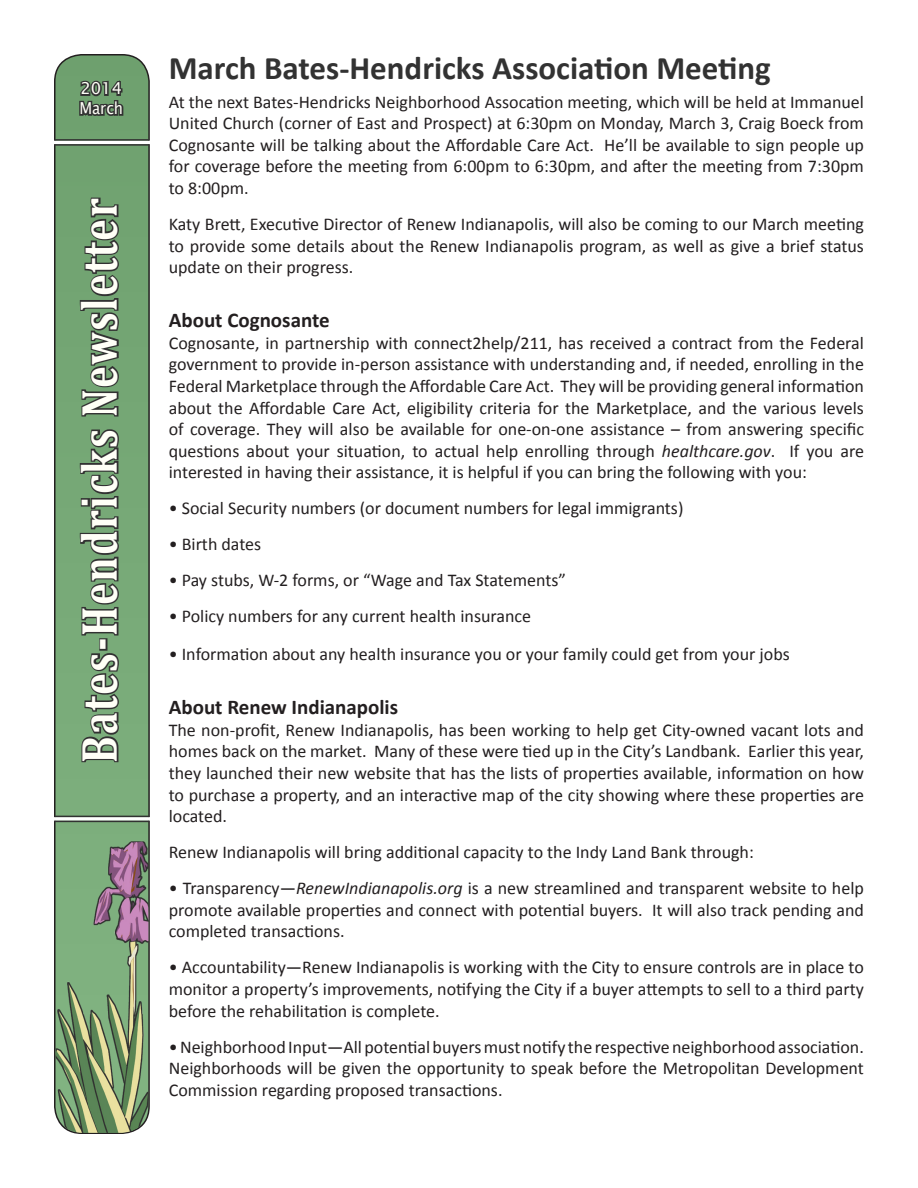
<style>
.page{position:relative;width:918px;height:1188px;background:#fff}
.page>*{position:absolute;margin:0;border:0;box-sizing:border-box;transform-origin:0 0}
.t1{font:700 51px "Cambria";letter-spacing:.04em;color:#fffff7;scale:.8 1}
.t2{font:700 33px "Calibri";color:#323232}
.t3{font:700 21px "Calibri";color:#231f20}
.t4{font:18px/21.6px "Calibri";color:#231f20;text-align:justify}
.t5{font:16.5px "Lucida Sans Unicode";color:#fffff7;scale:.9 1}
.t6{font:16.5px "Lucida Sans Unicode";color:#fffff7}
.s1{font-style:italic}
</style>
<div class="page">
<div style="left:55px;top:55px;width:94px;height:1062px;background:#75a775"></div>
<div style="left:54px;top:54px;width:96px;height:1080px;border:2px solid #231f20;border-radius:27px"></div>
<hr style="left:52px;top:141px;width:99px;height:3px;background:#fff">
<hr style="left:55px;top:139px;width:94px;height:2px;background:#323232">
<hr style="left:55px;top:144px;width:94px;height:2px;background:#323232">
<svg style="left:54px;top:817px;width:96px;height:4px"></svg>
<hr style="left:55px;top:816px;width:94px;height:1px;background:#323232">
<hr style="left:55px;top:821px;width:94px;height:1px;background:#323232">
<img style="left:56px;top:841px;width:92px;height:292px">
<svg style="left:80px;top:651px;width:41px;height:113px;background:#5b785b"></svg>
<div style="left:99px;top:638px;width:8px;height:13px;border:3px solid #323232"></div>
<svg style="left:78px;top:427px;width:43px;height:210px;background:#5b7a5b"></svg>
<svg style="left:78px;top:196px;width:44px;height:222px;background:#5a795a"></svg>
<svg style="left:78px;top:78px;width:47px;height:43px;background:#516b51"></svg>
<p class="t6" style="left:80px;top:76px;width:43px">2014</p>
<p class="t5" style="left:79px;top:95px;width:50px">March</p>
<p class="t1" style="left:64px;top:763px;width:707px;rotate:-90deg">Bates-Hendricks Newsletter</p>
<p class="t2" style="left:169px;top:47px;width:604px">March Bates-Hendricks Association Meeting</p>
<p class="t4" style="left:169px;top:91px;width:697px">At the next Bates-Hendricks Neighborhood Assocation meeting, which will be held at Immanuel United Church (corner of East and Prospect) at 6:30pm on Monday, March 3, Craig Boeck from Cognosante will be talking about the Affordable Care Act. He’ll be available to sign people up for coverage before the meeting from 6:00pm to 6:30pm, and after the meeting from 7:30pm to 8:00pm.</p>
<p class="t4" style="left:169px;top:213px;width:697px">Katy Brett, Executive Director of Renew Indianapolis, will also be coming to our March meeting to provide some details about the Renew Indianapolis program, as well as give a brief status update on their progress.</p>
<p class="t3" style="left:169px;top:307px;width:162px">About Cognosante</p>
<p class="t4" style="left:169px;top:332px;width:697px">Cognosante, in partnership with connect2help/211, has received a contract from the Federal government to provide in-person assistance with understanding and, if needed, enrolling in the Federal Marketplace through the Affordable Care Act. They will be providing general information about the Affordable Care Act, eligibility criteria for the Marketplace, and the various levels of coverage. They will also be available for one-on-one assistance – from answering specific questions about your situation, to actual help enrolling through <span class="s1">healthcare.gov</span>. If you are interested in having their assistance, it is helpful if you can bring the following with you:</p>
<p class="t4" style="left:169px;top:498px;width:516px">• Social Security numbers (or document numbers for legal immigrants)</p>
<p class="t4" style="left:169px;top:534px;width:94px">• Birth dates</p>
<p class="t4" style="left:169px;top:570px;width:399px">• Pay stubs, W-2 forms, or “Wage and Tax Statements”</p>
<p class="t4" style="left:169px;top:606px;width:364px">• Policy numbers for any current health insurance</p>
<p class="t4" style="left:169px;top:643px;width:623px">• Information about any health insurance you or your family could get from your jobs</p>
<p class="t3" style="left:169px;top:694px;width:231px">About Renew Indianapolis</p>
<p class="t4" style="left:169px;top:719px;width:697px">The non-profit, Renew Indianapolis, has been working to help get City-owned vacant lots and homes back on the market. Many of these were tied up in the City’s Landbank. Earlier this year, they launched their new website that has the lists of properties available, information on how to purchase a property, and an interactive map of the city showing where these properties are located.</p>
<p class="t4" style="left:169px;top:841px;width:587px">Renew Indianapolis will bring additional capacity to the Indy Land Bank through:</p>
<p class="t4" style="left:169px;top:877px;width:697px">• Transparency—<span class="s1">RenewIndianapolis.org</span> is a new streamlined and transparent website to help promote available properties and connect with potential buyers. It will also track pending and completed transactions.</p>
<p class="t4" style="left:169px;top:957px;width:697px">• Accountability—Renew Indianapolis is working with the City to ensure controls are in place to monitor a property’s improvements, notifying the City if a buyer attempts to sell to a third party before the rehabilitation is complete.</p>
<p class="t4" style="left:169px;top:1036px;width:697px">• Neighborhood Input—All potential buyers must notify the respective neighborhood association.<br>Neighborhoods will be given the opportunity to speak before the Metropolitan Development Commission regarding proposed transactions.</p>
</div>
